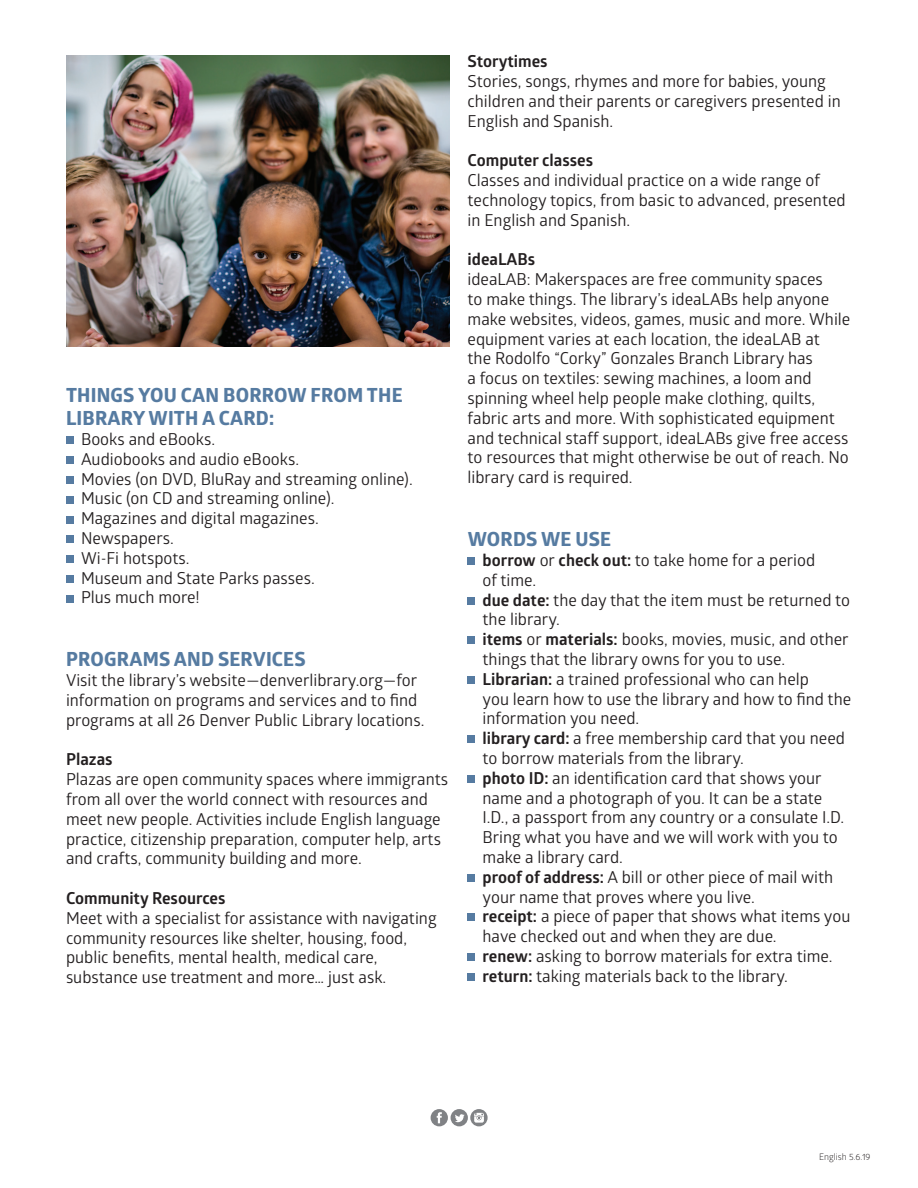
<style>
.page{position:relative;width:918px;height:1188px;background:#fff}
.page>*{position:absolute;margin:0;border:0;box-sizing:border-box;transform-origin:0 0}
.t1{font:700 19.5px/23.4px "Globerx";letter-spacing:.01em;color:#567ba1}
.t2{font:16.5px/19.8px "Glober";color:#231f20}
.t3{font:700 16.5px "Glober";color:#231f20}
.t4{font:9px "Glober";color:#231f20}
.s1{font-weight:700}
</style>
<div class="page">
<svg style="left:431px;top:1109px;width:57px;height:17px"></svg>
<img style="left:66px;top:55px;width:384px;height:292px">
<div style="left:66px;top:437px;width:7px;height:7px;background:#567ba1"></div>
<div style="left:66px;top:456px;width:7px;height:8px;background:#567ba1"></div>
<div style="left:66px;top:476px;width:7px;height:8px;background:#567ba1"></div>
<div style="left:66px;top:496px;width:7px;height:7px;background:#567ba1"></div>
<div style="left:66px;top:516px;width:7px;height:7px;background:#567ba1"></div>
<div style="left:66px;top:536px;width:7px;height:7px;background:#567ba1"></div>
<div style="left:66px;top:555px;width:7px;height:8px;background:#567ba1"></div>
<div style="left:66px;top:575px;width:7px;height:8px;background:#567ba1"></div>
<div style="left:66px;top:595px;width:7px;height:7px;background:#567ba1"></div>
<div style="left:467px;top:557px;width:8px;height:8px;background:#567ba1"></div>
<div style="left:467px;top:597px;width:8px;height:7px;background:#567ba1"></div>
<div style="left:467px;top:636px;width:8px;height:8px;background:#567ba1"></div>
<div style="left:467px;top:676px;width:8px;height:7px;background:#567ba1"></div>
<div style="left:467px;top:735px;width:8px;height:8px;background:#567ba1"></div>
<div style="left:467px;top:775px;width:8px;height:7px;background:#567ba1"></div>
<div style="left:467px;top:874px;width:8px;height:8px;background:#567ba1"></div>
<div style="left:467px;top:913px;width:8px;height:8px;background:#567ba1"></div>
<div style="left:467px;top:953px;width:8px;height:8px;background:#567ba1"></div>
<div style="left:467px;top:973px;width:8px;height:7px;background:#567ba1"></div>
<p class="t1" style="left:66px;top:383px;width:338px">THINGS YOU CAN BORROW FROM THE<br>LIBRARY WITH A CARD:</p>
<p class="t2" style="left:81px;top:429px;width:333px">Books and eBooks.<br>Audiobooks and audio eBooks.<br>Movies (on DVD, BluRay and streaming online).<br>Music (on CD and streaming online).<br>Magazines and digital magazines.<br>Newspapers.<br>Wi-Fi hotspots.<br>Museum and State Parks passes.<br>Plus much more!</p>
<p class="t1" style="left:66px;top:648px;width:241px">PROGRAMS AND SERVICES</p>
<p class="t2" style="left:66px;top:670px;width:360px">Visit the library’s website—denverlibrary.org—for information on programs and services and to find programs at all 26 Denver Public Library locations.</p>
<p class="t3" style="left:66px;top:748px;width:48px">Plazas</p>
<p class="t2" style="left:66px;top:769px;width:384px">Plazas are open community spaces where immigrants from all over the world connect with resources and meet new people. Activities include English language practice, citizenship preparation, computer help, arts and crafts, community building and more.</p>
<p class="t3" style="left:66px;top:887px;width:161px">Community Resources</p>
<p class="t2" style="left:66px;top:907px;width:372px">Meet with a specialist for assistance with navigating community resources like shelter, housing, food, public benefits, mental health, medical care, substance use treatment and more… just ask.</p>
<p class="t3" style="left:468px;top:50px;width:82px">Storytimes</p>
<p class="t2" style="left:468px;top:71px;width:375px">Stories, songs, rhymes and more for babies, young children and their parents or caregivers presented in<br>English and Spanish.</p>
<p class="t3" style="left:468px;top:149px;width:127px">Computer classes</p>
<p class="t2" style="left:468px;top:170px;width:380px">Classes and individual practice on a wide range of technology topics, from basic to advanced, presented in English and Spanish.</p>
<p class="t3" style="left:468px;top:248px;width:69px">ideaLABs</p>
<p class="t2" style="left:468px;top:269px;width:384px">ideaLAB: Makerspaces are free community spaces<br>to make things. The library’s ideaLABs help anyone make websites, videos, games, music and more. While equipment varies at each location, the ideaLAB at<br>the Rodolfo “Corky” Gonzales Branch Library has<br>a focus on textiles: sewing machines, a loom and spinning wheel help people make clothing, quilts, fabric arts and more. With sophisticated equipment and technical staff support, ideaLABs give free access to resources that might otherwise be out of reach. No library card is required.</p>
<p class="t1" style="left:468px;top:527px;width:145px">WORDS WE USE</p>
<p class="t2" style="left:483px;top:550px;width:370px"><span class="s1">borrow</span> or <span class="s1">check out:</span> to take home for a period<br>of time.<br><span class="s1">due date:</span> the day that the item must be returned to the library.<br><span class="s1">items</span> or <span class="s1">materials:</span> books, movies, music, and other things that the library owns for you to use.<br><span class="s1">Librarian:</span> a trained professional who can help<br>you learn how to use the library and how to find the information you need.<br><span class="s1">library card:</span> a free membership card that you need to borrow materials from the library.<br><span class="s1">photo ID:</span> an identification card that shows your name and a photograph of you. It can be a state I.D., a passport from any country or a consulate I.D.<br>Bring what you have and we will work with you to make a library card.<br><span class="s1">proof of address:</span> A bill or other piece of mail with your name that proves where you live.<br><span class="s1">receipt:</span> a piece of paper that shows what items you have checked out and when they are due.<br><span class="s1">renew:</span> asking to borrow materials for extra time. <span class="s1">return:</span> taking materials back to the library.</p>
<p class="t4" style="left:819px;top:1151px;width:53px">English 5.6.19</p>
</div>
